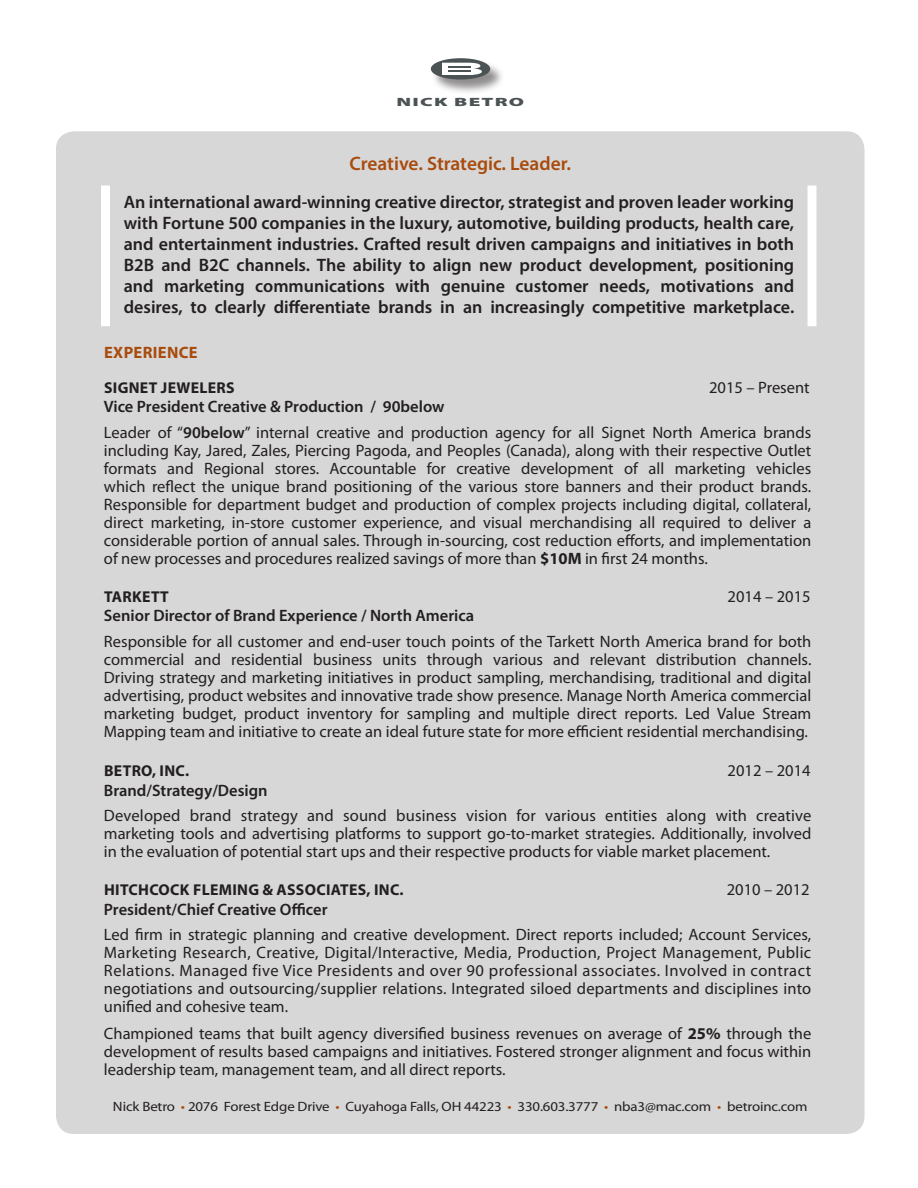
<style>
.page{position:relative;width:918px;height:1188px;background:#fff}
.page>*{position:absolute;margin:0;border:0;box-sizing:border-box;transform-origin:0 0}
.t1{font:600 19.35px "Myriad Pro";color:#a84b0d}
.t2{font:600 18px/21px "Myriad Pro";color:#231f20;text-align:justify}
.t3{font:16.5px/18px "Myriad Pro";color:#231f20;text-align:justify}
.t4{font:600 16.5px "Myriad Pro";color:#231f20}
.t5{font:700 16.5px "Myriad Pro";letter-spacing:.02em;color:#a84b0d}
.t6{font:700 15.75px "Myriad Pro";letter-spacing:.02em;color:#231f20}
.t7{font:13.5px "Myriad Pro";letter-spacing:-.01em;color:#231f20;scale:1.1 1}
.t8{font:900 12px "Myriad Pro";letter-spacing:.06em;color:#4b5355;scale:1.75 1}
.s1{font-weight:600}
.s2{font-weight:700}
.s3{color:#a84b0d}
</style>
<div class="page">
<div style="left:56px;top:131px;width:809px;height:1003px;background:#d7d7d7;border-radius:18px"></div>
<div style="left:101px;top:186px;width:9px;height:140px;background:#fff"></div>
<div style="left:808px;top:186px;width:9px;height:140px;background:#fff"></div>
<div style="left:432px;top:58px;width:73px;height:37px;background:#231f20;opacity:.51"></div>
<svg style="left:431px;top:58px;width:59px;height:22px"></svg>
<svg style="left:440px;top:63px;width:42px;height:13px"></svg>
<hr style="left:448px;top:70px;width:23px;height:2px;background:#4b5355">
<p class="t8" style="left:396px;top:95px;width:75px">NICK BETRO</p>
<p class="t1" style="left:349px;top:151px;width:223px">Creative. Strategic. Leader.</p>
<p class="t2" style="left:124px;top:191px;width:672px">An international award-winning creative director, strategist and proven leader working with Fortune 500 companies in the luxury, automotive, building products, health care, and entertainment industries. Crafted result driven campaigns and initiatives in both B2B and B2C channels. The ability to align new product development, positioning and marketing communications with genuine customer needs, motivations and desires, to clearly differentiate brands in an increasingly competitive marketplace.</p>
<p class="t5" style="left:104px;top:341px;width:95px">EXPERIENCE</p>
<p class="t6" style="left:104px;top:377px;width:132px">SIGNET JEWELERS</p>
<p class="t3" style="left:709px;top:378px;width:102px">2015 – Present</p>
<p class="t4" style="left:104px;top:396px;width:342px">Vice President Creative &amp; Production / 90below</p>
<p class="t3" style="left:104px;top:423px;width:709px">Leader of “<span class="s1">90below</span>” internal creative and production agency for all Signet North America brands including Kay, Jared, Zales, Piercing Pagoda, and Peoples (Canada), along with their respective Outlet formats and Regional stores. Accountable for creative development of all marketing vehicles which reflect the unique brand positioning of the various store banners and their product brands.<br>Responsible for department budget and production of complex projects including digital, collateral, direct marketing, in-store customer experience, and visual merchandising all required to deliver a considerable portion of annual sales. Through in-sourcing, cost reduction efforts, and implementation of new processes and procedures realized savings of more than <span class="s2">$10M</span> in first 24 months.</p>
<p class="t6" style="left:104px;top:586px;width:66px">TARKETT</p>
<p class="t3" style="left:728px;top:587px;width:84px">2014 – 2015</p>
<p class="t4" style="left:104px;top:605px;width:372px">Senior Director of Brand Experience / North America</p>
<p class="t3" style="left:104px;top:632px;width:709px">Responsible for all customer and end-user touch points of the Tarkett North America brand for both commercial and residential business units through various and relevant distribution channels.<br>Driving strategy and marketing initiatives in product sampling, merchandising, traditional and digital advertising, product websites and innovative trade show presence. Manage North America commercial marketing budget, product inventory for sampling and multiple direct reports. Led Value Stream Mapping team and initiative to create an ideal future state for more efficient residential merchandising.</p>
<p class="t6" style="left:104px;top:761px;width:87px">BETRO, INC.</p>
<p class="t3" style="left:728px;top:762px;width:84px">2012 – 2014</p>
<p class="t4" style="left:104px;top:780px;width:165px">Brand/Strategy/Design</p>
<p class="t3" style="left:104px;top:807px;width:709px">Developed brand strategy and sound business vision for various entities along with creative marketing tools and advertising platforms to support go-to-market strategies. Additionally, involved in the evaluation of potential start ups and their respective products for viable market placement.</p>
<p class="t6" style="left:104px;top:880px;width:301px">HITCHCOCK FLEMING &amp; ASSOCIATES, INC.</p>
<p class="t3" style="left:727px;top:881px;width:84px">2010 – 2012</p>
<p class="t4" style="left:104px;top:899px;width:225px">President/Chief Creative Officer</p>
<p class="t3" style="left:104px;top:926px;width:709px">Led firm in strategic planning and creative development. Direct reports included; Account Services, Marketing Research, Creative, Digital/Interactive, Media, Production, Project Management, Public Relations. Managed five Vice Presidents and over 90 professional associates. Involved in contract negotiations and outsourcing/supplier relations. Integrated siloed departments and disciplines into unified and cohesive team.</p>
<p class="t3" style="left:104px;top:1025px;width:709px">Championed teams that built agency diversified business revenues on average of <span class="s2">25%</span> through the development of results based campaigns and initiatives. Fostered stronger alignment and focus within leadership team, management team, and all direct reports.</p>
<p class="t7" style="left:113px;top:1099px;width:633px">Nick Betro <span class="s3">•</span> 2076 Forest Edge Drive <span class="s3">•</span> Cuyahoga Falls, OH 44223 <span class="s3">•</span> 330.603.3777 <span class="s3">•</span> nba3@mac.com <span class="s3">•</span> betroinc.com</p>
</div>
